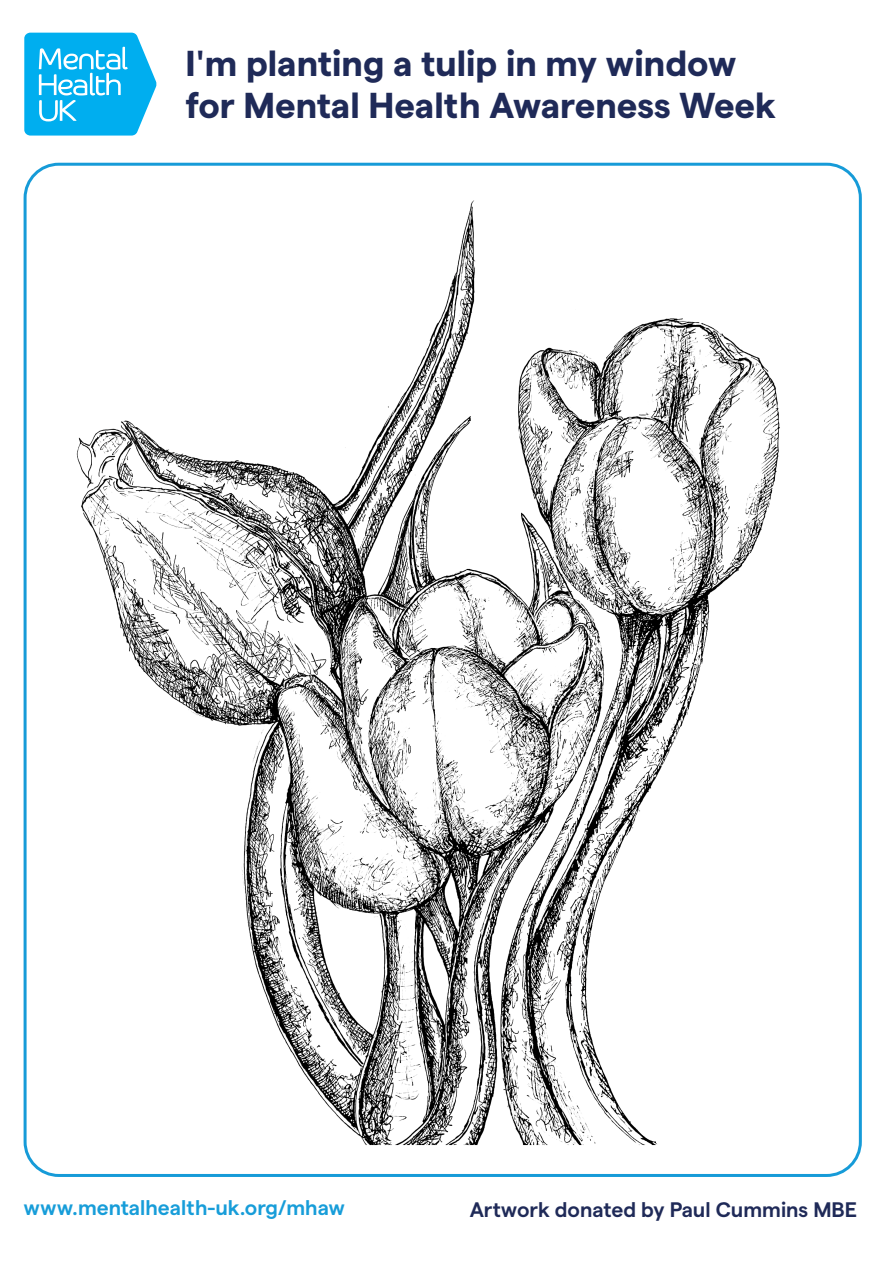
<style>
.page{position:relative;width:893px;height:1263px;background:#fff}
.page>*{position:absolute;margin:0;border:0;box-sizing:border-box;transform-origin:0 0}
.t1{font:700 36px/42px "Matter TRIAL";color:#1f2a58}
.t2{font:600 21px "Matter TRIAL";color:#1f2a58}
.t3{font:600 21px "Matter TRIAL";color:#179dd9}
.s1{font-family:"Noto Sans";font-weight:600}
.s2{font-family:"Noto Sans"}
</style>
<div class="page">
<img style="left:31px;top:162px;width:815px;height:1015px">
<svg style="left:24px;top:33px;width:133px;height:103px"></svg>
<p class="t1" style="left:186px;top:45px;width:592px">I<span class="s1">'</span>m planting a tulip in my window for Mental Health Awareness Week</p>
<p class="t3" style="left:24px;top:1199px;width:323px">www.mentalhealth-uk.org<span class="s2">/</span>mhaw</p>
<p class="t2" style="left:470px;top:1201px;width:389px">Artwork donated by Paul Cummins MBE</p>
</div>
